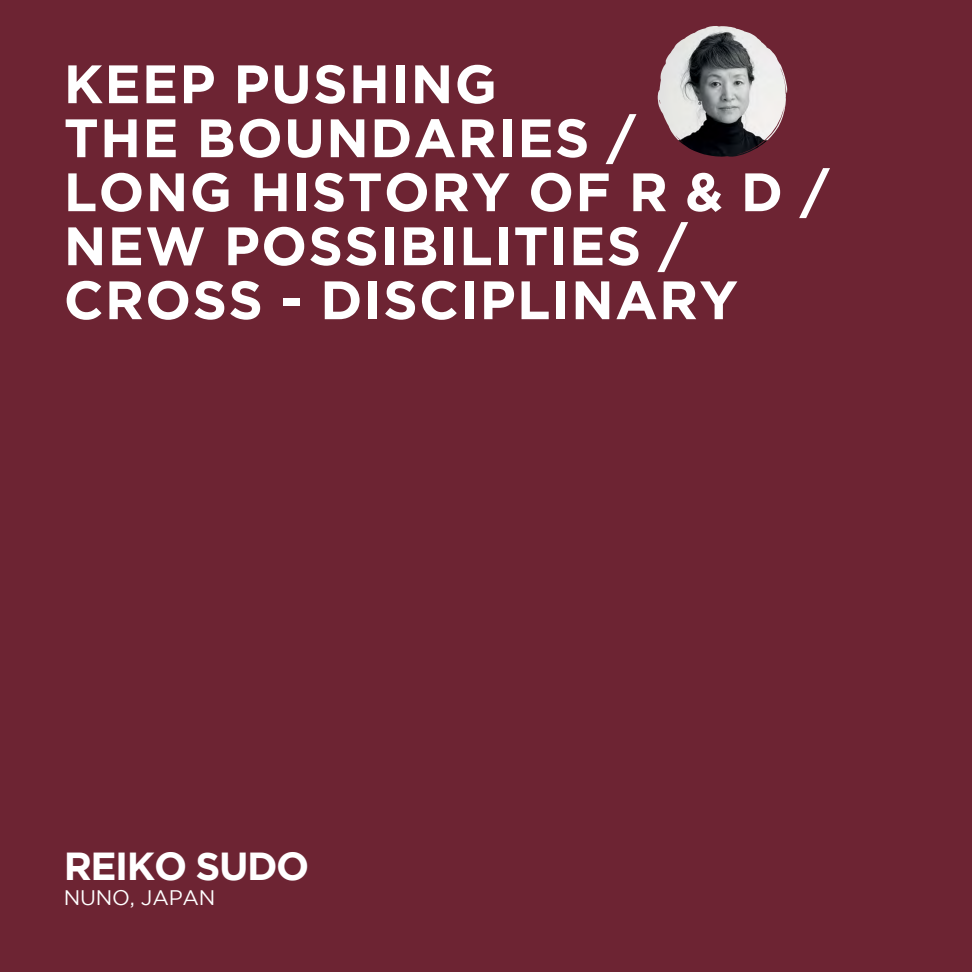
<style>
.page{position:relative;width:972px;height:972px;background:#6d2433}
.page>*{position:absolute;margin:0;border:0;box-sizing:border-box;transform-origin:0 0}
.t1{font:700 54px/54px "Gotham";letter-spacing:.025em;color:#fff}
.t2{font:700 39px "Gotham";letter-spacing:-.035em;color:#fff}
.t3{font:21px "Gotham";letter-spacing:-.01em;color:#fff}
</style>
<div class="page">
<img style="left:658px;top:26px;width:129px;height:131px">
<p class="t1" style="left:64px;top:56px;width:767px">KEEP PUSHING<br>THE BOUNDARI ES /<br>LONG HISTORY OF R &amp; D /<br>N EW POSSIBILITI</p>
<p class="t1" style="left:569px;top:218px;width:120px">ES /</p>
<p class="t1" style="left:64px;top:272px;width:330px">CROSS - DISCIPLI</p>
<p class="t1" style="left:571px;top:272px;width:162px">NARY</p>
<p class="t2" style="left:64px;top:844px;width:247px">REIKO SUDO</p>
<p class="t3" style="left:64px;top:886px;width:153px">NUNO, JAPAN</p>
</div>
